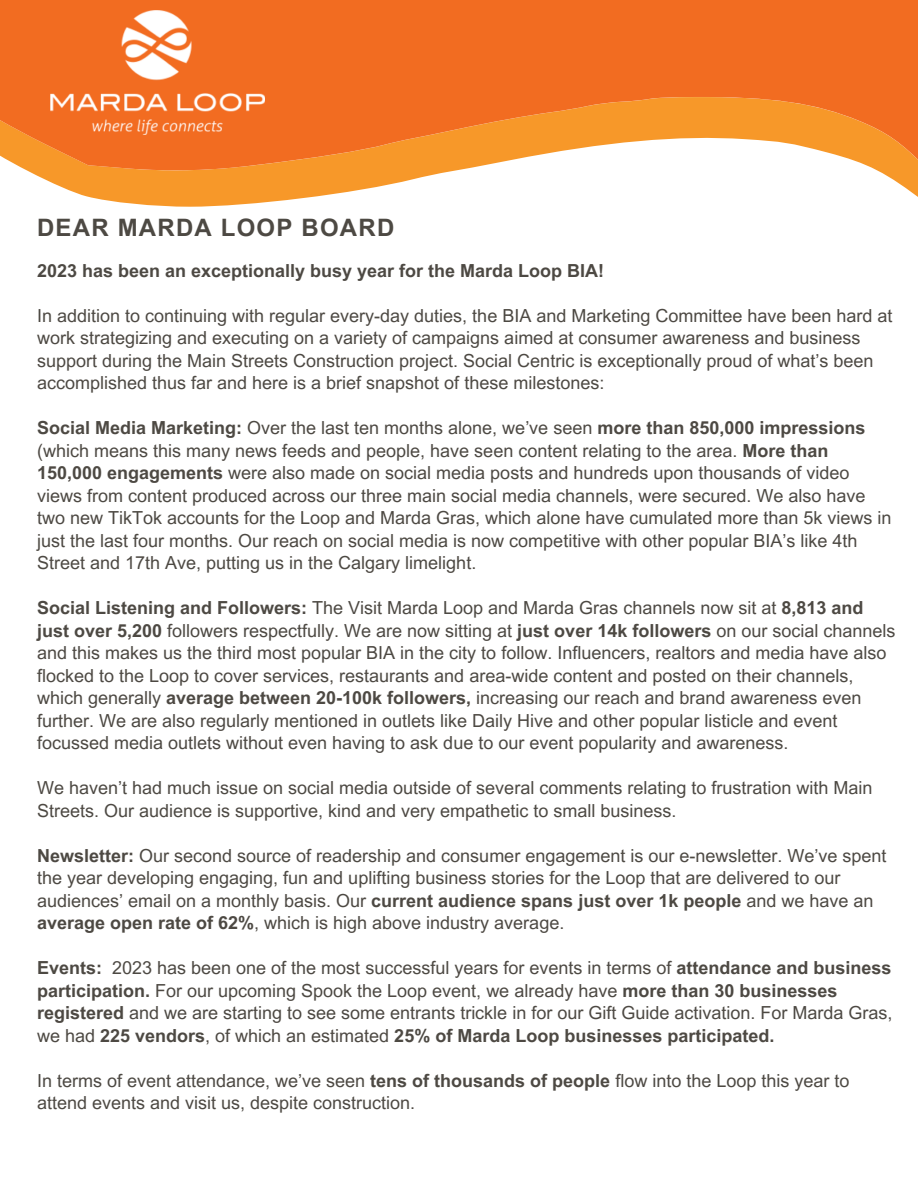
<style>
.page{position:relative;width:918px;height:1188px;background:#fff}
.page>*{position:absolute;margin:0;border:0;box-sizing:border-box;transform-origin:0 0}
.t1{font:700 24px "Arial MT Pro";letter-spacing:.05em;color:#4d4943}
.t2{font:18px/22.5px "Arial MT Pro";color:#4d4943}
.t3{font:700 18px "Arial MT Pro";color:#4d4943}
.s1{font-weight:700}
</style>
<div class="page">
<svg style="left:66px;top:189px;width:852px;height:18px"></svg>
<svg style="left:0;top:0;width:918px;height:189px;background:#f4883f"></svg>
<img style="left:51px;top:11px;width:213px;height:123px">
<p class="t1" style="left:37px;top:219px;width:359px">DEAR MARDA LOOP BOARD</p>
<p class="t3" style="left:37px;top:264px;width:569px">2023 has been an exceptionally busy year for the Marda Loop BIA!</p>
<p class="t2" style="left:37px;top:306px;width:857px">In addition to continuing with regular every-day duties, the BIA and Marketing Committee have been hard at work strategizing and executing on a variety of campaigns aimed at consumer awareness and business support during the Main Streets Construction project. Social Centric is exceptionally proud of what’s been accomplished thus far and here is a brief snapshot of these milestones:</p>
<p class="t2" style="left:37px;top:419px;width:856px"><span class="s1">Social Media Marketing:</span> Over the last ten months alone, we’ve seen <span class="s1">more than 850,000 impressions </span>(which means this many news feeds and people, have seen content relating to the area. <span class="s1">More than 150,000 engagements</span> were also made on social media posts and hundreds upon thousands of video views from content produced across our three main social media channels, were secured. We also have two new TikTok accounts for the Loop and Marda Gras, which alone have cumulated more than 5k views in just the last four months. Our reach on social media is now competitive with other popular BIA’s like 4th Street and 17th Ave, putting us in the Calgary limelight.</p>
<p class="t2" style="left:37px;top:599px;width:860px"><span class="s1">Social Listening and Followers:</span> The Visit Marda Loop and Marda Gras channels now sit at <span class="s1">8,813 and just over 5,200</span> followers respectfully. We are now sitting at <span class="s1">just over 14k followers</span> on our social channels and this makes us the third most popular BIA in the city to follow. Influencers, realtors and media have also flocked to the Loop to cover services, restaurants and area-wide content and posted on their channels, which generally <span class="s1">average between 20-100k followers,</span> increasing our reach and brand awareness even further. We are also regularly mentioned in outlets like Daily Hive and other popular listicle and event focussed media outlets without even having to ask due to our event popularity and awareness.</p>
<p class="t2" style="left:37px;top:779px;width:837px">We haven’t had much issue on social media outside of several comments relating to frustration with Main<br>Streets. Our audience is supportive, kind and very empathetic to small business.</p>
<p class="t2" style="left:37px;top:846px;width:851px"><span class="s1">Newsletter:</span> Our second source of readership and consumer engagement is our e-newsletter. We’ve spent the year developing engaging, fun and uplifting business stories for the Loop that are delivered to our audiences’ email on a monthly basis. Our <span class="s1">current audience spans just over 1k people</span> and we have an <span class="s1">average open rate of 62%</span>, which is high above industry average.</p>
<p class="t2" style="left:37px;top:959px;width:857px"><span class="s1">Events:</span> 2023 has been one of the most successful years for events in terms of <span class="s1">attendance and business participation.</span> For our upcoming Spook the Loop event, we already have <span class="s1">more than 30 businesses registered</span> and we are starting to see some entrants trickle in for our Gift Guide activation. For Marda Gras, we had <span class="s1">225 vendors</span>, of which an estimated <span class="s1">25% of Marda Loop businesses participated.</span></p>
<p class="t2" style="left:37px;top:1071px;width:814px">In terms of event attendance, we’ve seen <span class="s1">tens of thousands of people</span> flow into the Loop this year to attend events and visit us, despite construction.</p>
</div>
